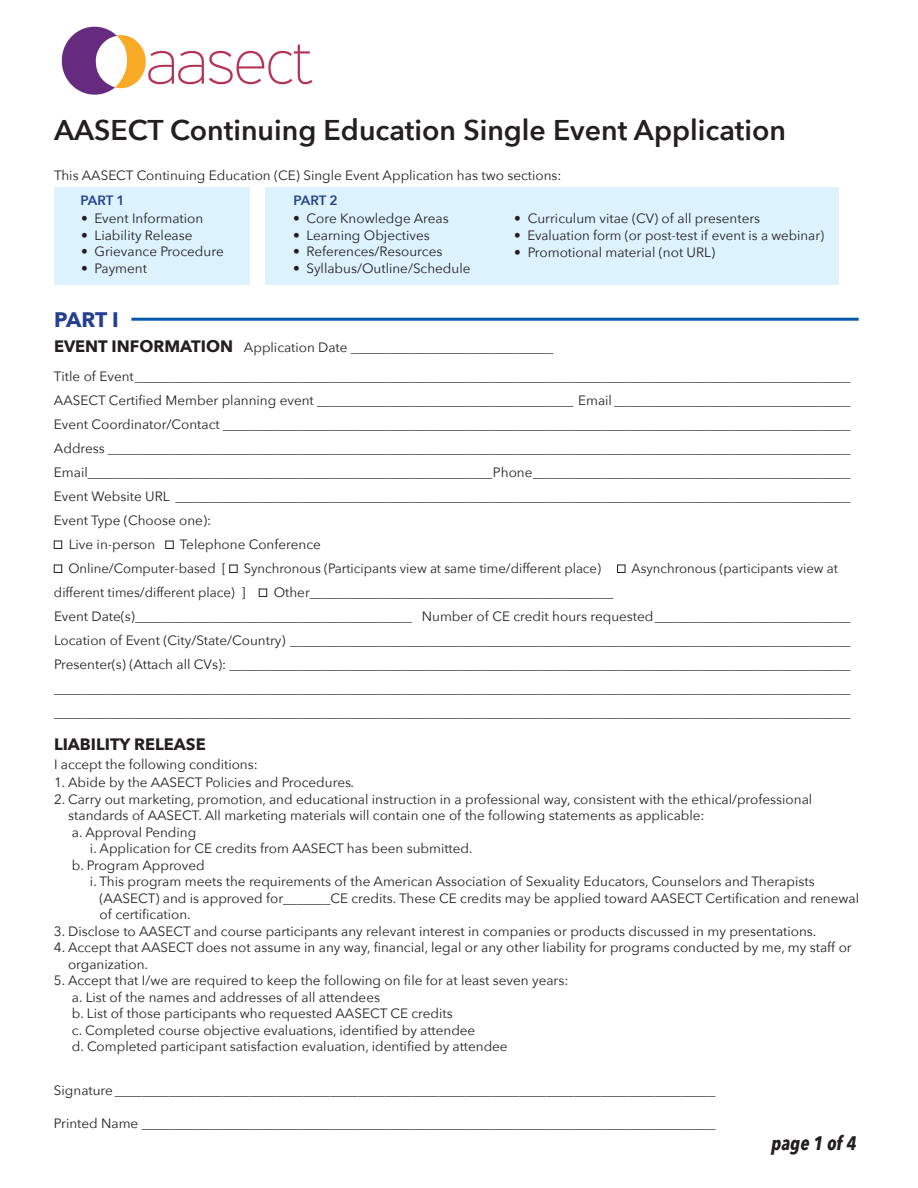
<style>
.page{position:relative;width:918px;height:1188px;background:#fff}
.page>*{position:absolute;margin:0;border:0;box-sizing:border-box;transform-origin:0 0}
.t1{font:600 28.5px "Avenir Next";color:#231f20}
.t2{font:700 21px "Avenir Next";color:#25408f}
.t3{font:italic 700 19.5px "Avenir Next Condensed";color:#231f20}
.t4{font:700 16.5px "Avenir Next";color:#231f20}
.t5{font:13.5px/24px "Avenir Next";color:#231f20}
.t6{font:600 13.5px "Avenir Next";letter-spacing:-.01em;color:#25408f}
.s1{font-weight:700;font-size:16.5px}
.s2{font-style:italic}
</style>
<div class="page">
<div style="left:54px;top:187px;width:196px;height:97px;background:#dcf2fd"></div>
<div style="left:266px;top:187px;width:573px;height:97px;background:#dcf2fd"></div>
<hr style="left:131px;top:318px;width:728px;height:3px;background:#005aaa">
<div style="left:54px;top:541px;width:8px;height:8px;border:1px solid #231f20"></div>
<div style="left:166px;top:541px;width:7px;height:8px;border:1px solid #231f20"></div>
<div style="left:54px;top:565px;width:8px;height:8px;border:1px solid #231f20"></div>
<div style="left:229px;top:565px;width:8px;height:8px;border:1px solid #231f20"></div>
<div style="left:617px;top:565px;width:8px;height:8px;border:1px solid #231f20"></div>
<div style="left:259px;top:589px;width:8px;height:8px;border:1px solid #231f20"></div>
<img style="left:61px;top:26px;width:252px;height:69px">
<h1 class="t1" style="left:54px;top:106px;width:734px">AASECT Continuing Education Single Event Application</h1>
<p class="t5" style="left:54px;top:162px;width:509px">This AASECT Continuing Education (CE) Single Event Application has two sections:</p>
<p class="t5" style="left:81px;top:206px;width:124px">• Event Information</p>
<p class="t5" style="left:81px;top:222px;width:113px">• Liability Release</p>
<p class="t5" style="left:81px;top:239px;width:144px">• Grievance Procedure</p>
<p class="t5" style="left:81px;top:255px;width:68px">• Payment</p>
<h2 class="t2" style="left:54px;top:301px;width:66px">PART I</h2>
<p class="t5" style="left:54px;top:333px;width:798px;line-height:28.5px"><span class="s1">EVENT INFORMATION</span> Application Date ______________________________<br>Title of Event__________________________________________________________________________________________________________</p>
<p class="t5" style="left:54px;top:387px;width:798px">AASECT Certified Member planning event ______________________________________ Email ___________________________________</p>
<p class="t5" style="left:54px;top:411px;width:798px">Event Coordinator/Contact _____________________________________________________________________________________________</p>
<p class="t5" style="left:54px;top:435px;width:798px">Address ______________________________________________________________________________________________________________</p>
<p class="t5" style="left:54px;top:459px;width:798px">Email____________________________________________________________Phone_______________________________________________</p>
<p class="t5" style="left:54px;top:483px;width:798px">Event Website URL ____________________________________________________________________________________________________</p>
<p class="t5" style="left:54px;top:507px;width:159px">Event Type (Choose one):</p>
<p class="t5" style="left:69px;top:531px;width:88px">Live in-person</p>
<p class="t6" style="left:80px;top:189px;width:46px">PART 1</p>
<p class="t6" style="left:293px;top:189px;width:46px">PART 2</p>
<p class="t5" style="left:514px;top:206px;width:248px">• Curriculum vitae (CV) of all presenters</p>
<p class="t5" style="left:514px;top:223px;width:311px">• Evaluation form (or post-test if event is a webinar)</p>
<p class="t5" style="left:514px;top:239px;width:203px">• Promotional material (not URL)</p>
<p class="t5" style="left:293px;top:206px;width:157px">• Core Knowledge Areas</p>
<p class="t5" style="left:293px;top:223px;width:138px">• Learning Objectives</p>
<p class="t5" style="left:293px;top:239px;width:151px">• References/Resources</p>
<p class="t5" style="left:293px;top:256px;width:179px">• Syllabus/Outline/Schedule</p>
<p class="t5" style="left:68px;top:531px;width:254px;text-indent:111px">Telephone Conference<br>Online/Computer-based [</p>
<p class="t5" style="left:244px;top:555px;width:358px">Synchronous (Participants view at same time/different place)</p>
<p class="t5" style="left:632px;top:555px;width:208px">Asynchronous (participants view at</p>
<p class="t5" style="left:54px;top:579px;width:193px">different times/different place) ]</p>
<p class="t5" style="left:54px;top:579px;width:798px;text-indent:220px">Other_____________________________________________<br>Event Date(s)_________________________________________ Number of CE credit hours requested_____________________________ Location of Event (City/State/Country) ___________________________________________________________________________________ Presenter(s) (Attach all CVs): ____________________________________________________________________________________________ ______________________________________________________________________________________________________________________ ______________________________________________________________________________________________________________________</p>
<p class="t4" style="left:54px;top:730px;width:153px">LIABILITY RELEASE</p>
<p class="t5" style="left:54px;top:752px;width:205px">I accept the following conditions:</p>
<p class="t5" style="left:54px;top:770px;width:302px">1. Abide by the AASECT Policies and Procedures<span class="s2">.</span></p>
<p class="t5" style="left:54px;top:786px;width:760px">2. Carry out marketing, promotion, and educational instruction in a professional way, consistent with the ethical/professional</p>
<p class="t5" style="left:68px;top:803px;width:638px">standards of AASECT. All marketing materials will contain one of the following statements as applicable:</p>
<p class="t5" style="left:72px;top:819px;width:126px">a. Approval Pending</p>
<p class="t5" style="left:90px;top:836px;width:384px">i. Application for CE credits from AASECT has been submitted.</p>
<p class="t5" style="left:72px;top:852px;width:134px">b. Program Approved</p>
<p class="t5" style="left:90px;top:869px;width:726px">i. This program meets the requirements of the American Association of Sexuality Educators, Counselors and Therapists</p>
<p class="t5" style="left:100px;top:885px;width:761px">(AASECT) and is approved for_______CE credits. These CE credits may be applied toward AASECT Certification and renewal</p>
<p class="t5" style="left:100px;top:902px;width:93px">of certification.</p>
<p class="t5" style="left:54px;top:918px;width:764px">3. Disclose to AASECT and course participants any relevant interest in companies or products discussed in my presentations.</p>
<p class="t5" style="left:68px;top:939px;width:785px;line-height:16.5px;text-indent:-14px">4. Accept that AASECT does not assume in any way, financial, legal or any other liability for programs conducted by me, my staff or organization.</p>
<p class="t5" style="left:72px;top:972px;width:498px;line-height:16.5px;text-indent:-18px">5. Accept that I/we are required to keep the following on file for at least seven years: a. List of the names and addresses of all attendees<br>b. List of those participants who requested AASECT CE credits<br>c. Completed course objective evaluations, identified by attendee<br>d. Completed participant satisfaction evaluation, identified by attendee</p>
<p class="t5" style="left:54px;top:1077px;width:663px">Signature_________________________________________________________________________________________</p>
<p class="t5" style="left:54px;top:1110px;width:663px">Printed Name _____________________________________________________________________________________</p>
<h3 class="t3" style="left:771px;top:1131px;width:90px">page 1 of 4</h3>
</div>
